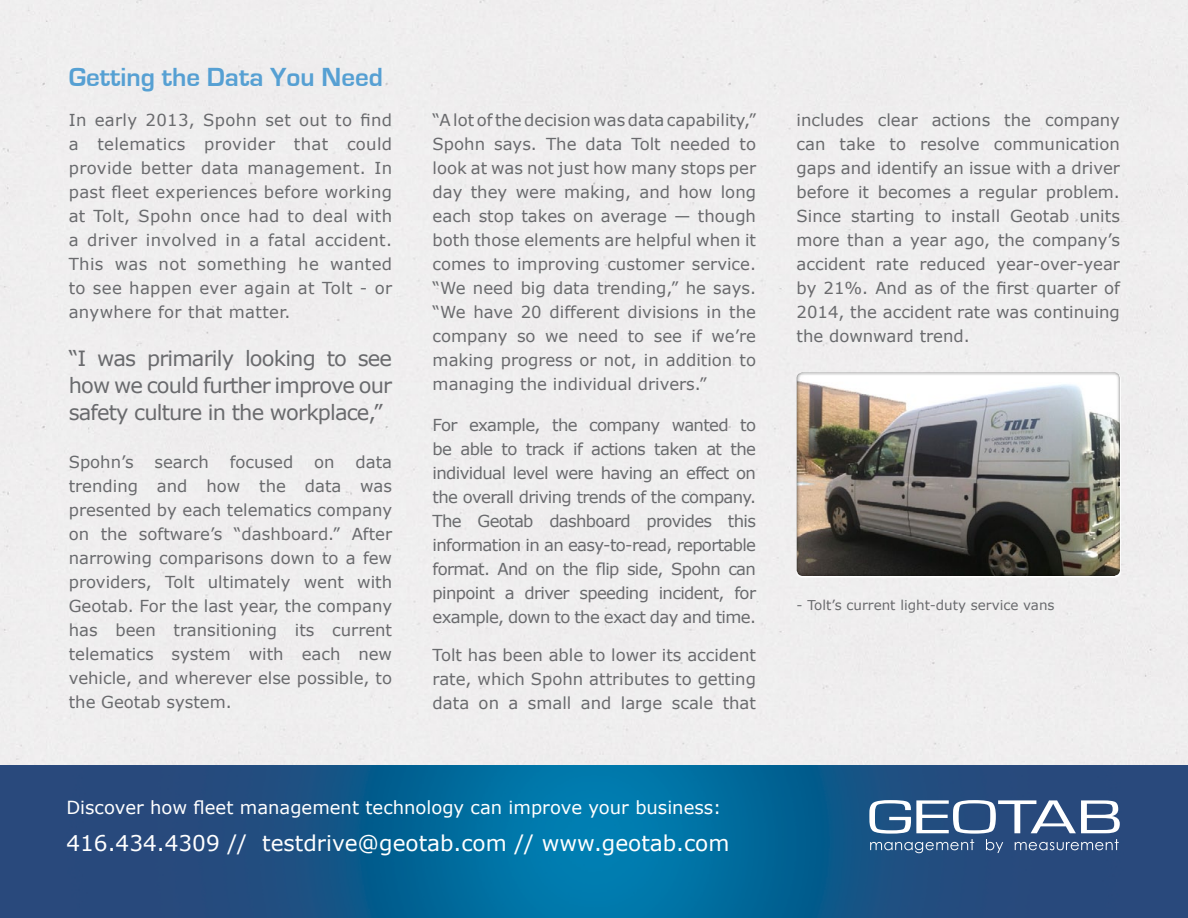
<style>
.page{position:relative;width:1188px;height:918px;background:#fff}
.page>*{position:absolute;margin:0;border:0;box-sizing:border-box;transform-origin:0 0}
.t1{font:700 27px "Eurostile";color:#56a0d3}
.t2{font:21.6px "Verdana";color:#fff}
.t3{font:21px/27px "Verdana";letter-spacing:-.04em;color:#696a6d;text-align:justify}
.t4{font:18px "Verdana";color:#fff}
.t5{font:16.5px/24px "Verdana";color:#696a6d;text-align:justify}
.t6{font:13.5px "Verdana";color:#696a6d}
</style>
<div class="page">
<img style="left:0;top:765px;width:1188px;height:153px">
<div style="left:783px;top:370px;width:349px;height:207px;background:#000;opacity:.75"></div>
<svg style="left:869px;top:800px;width:251px;height:53px"></svg>
<h1 class="t1" style="left:69px;top:62px;width:316px">Getting the Data You Need</h1>
<p class="t5" style="left:69px;top:108px;width:325px">In early 2013, Spohn set out to find a telematics provider that could provide better data management. In past fleet experiences before working at Tolt, Spohn once had to deal with a driver involved in a fatal accident.<br>This was not something he wanted to see happen ever again at Tolt - or anywhere for that matter.</p>
<p class="t3" style="left:69px;top:345px;width:325px">“I was primarily looking to see how we could further improve our safety culture in the workplace,”</p>
<p class="t5" style="left:69px;top:450px;width:66px">Spohn’s</p>
<p class="t5" style="left:155px;top:450px;width:56px">search</p>
<p class="t5" style="left:230px;top:450px;width:65px">focused</p>
<p class="t5" style="left:314px;top:450px;width:22px">on</p>
<p class="t5" style="left:69px;top:450px;width:325px;text-indent:287px">data trending and how the data was presented by each telematics company on the software’s “dashboard.” After narrowing comparisons down to a few providers, Tolt ultimately went with Geotab. For the last year, the company has been transitioning its current telematics system with each new vehicle, and wherever else possible, to the Geotab system.</p>
<p class="t5" style="left:433px;top:108px;width:325px">“A lot of the decision was data capability,” Spohn says. The data Tolt needed to look at was not just how many stops per day they were making, and how long each stop takes on average — though both those elements are helpful when it comes to improving customer service. “We need big data trending,” he says. “We have 20 different divisions in the company so we need to see if we’re making progress or not, in addition to managing the individual drivers.”</p>
<p class="t5" style="left:433px;top:413px;width:325px">For example, the company wanted to be able to track if actions taken at the individual level were having an effect on the overall driving trends of the company.<br>The Geotab dashboard provides this information in an easy-to-read, reportable format. And on the flip side, Spohn can pinpoint a driver speeding incident, for example, down to the exact day and time.</p>
<p class="t5" style="left:433px;top:642px;width:325px">Tolt has been able to lower its accident rate, which Spohn attributes to getting data on a small and large scale that</p>
<p class="t4" style="left:66px;top:795px;width:657px">Discover how fleet management technology can improve your business:</p>
<h2 class="t2" style="left:66px;top:829px;width:665px">416.434.4309 // testdrive@geotab.com // www.geotab.com</h2>
<p class="t5" style="left:797px;top:108px;width:325px">includes clear actions the company can take to resolve communication gaps and identify an issue with a driver before it becomes a regular problem.<br>Since starting to install Geotab units more than a year ago, the company’s accident rate reduced year-over-year by 21%. And as of the first quarter of 2014, the accident rate was continuing the downward trend.</p>
<p class="t6" style="left:797px;top:595px;width:260px">- Tolt’s current light-duty service vans</p>
</div>
